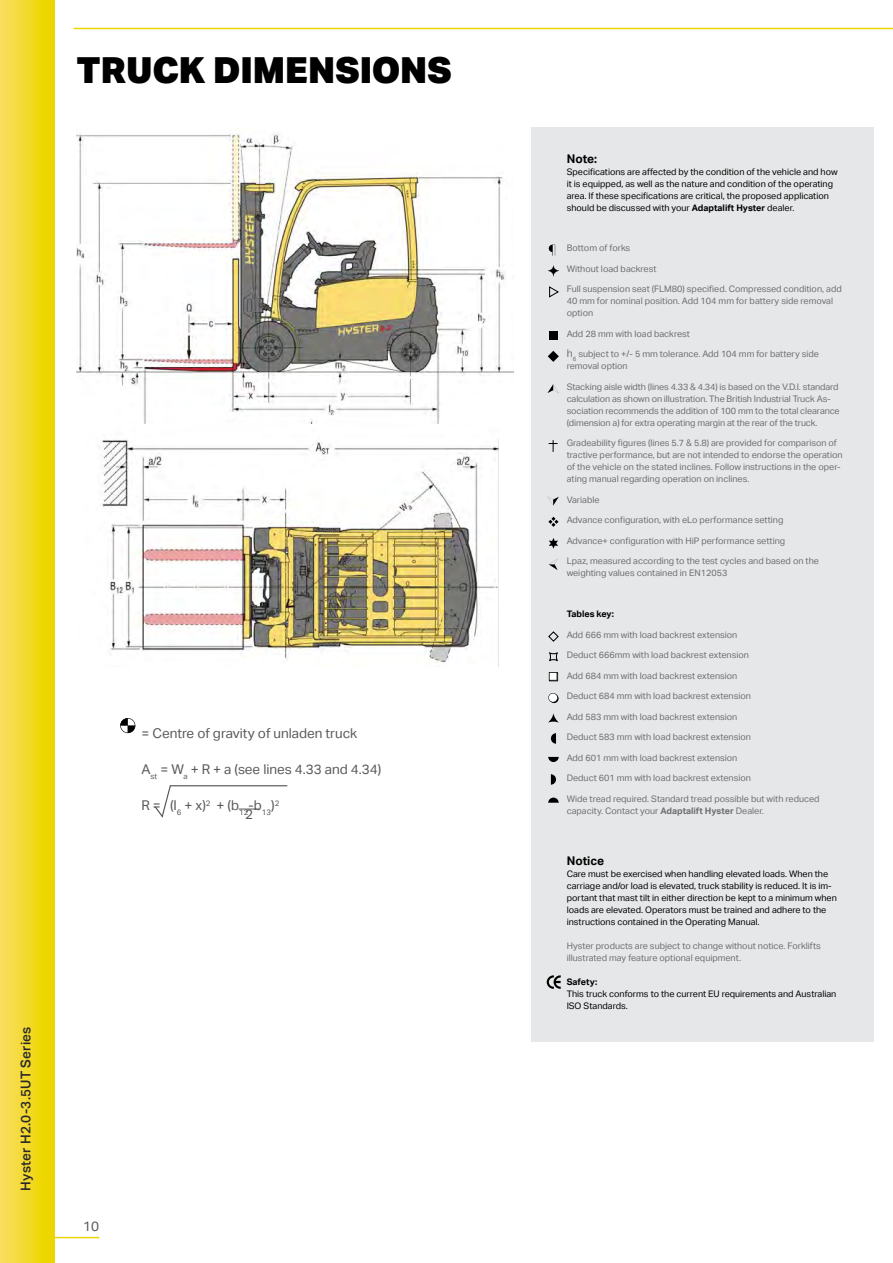
<style>
.page{position:relative;width:893px;height:1263px;background:#fff}
.page>*{position:absolute;margin:0;border:0;box-sizing:border-box;transform-origin:0 0}
.Body_Main_Heading_Sm{font:900 35.85px "Aktiv Grotesk";letter-spacing:-.005em;color:#000}
.Body{font:13.5px "Aktiv Grotesk";color:#58595b}
.t1{font:500 13.5px "Aktiv Grotesk";letter-spacing:.02em;color:#292829}
.Table_Body{font:700 12px "Aktiv Grotesk";color:#000}
.Table_Body-2{font:9px/12px "Aktiv Grotesk";color:#6d6e71}
.Table_Body-3{font:9px/12px "Aktiv Grotesk";color:#000}
.Table_Body-4{font:700 9px "Aktiv Grotesk";color:#000}
.s1{font-weight:700}
.s2{font-size:10.5px}
</style>
<div class="page">
<div style="left:0;top:0;width:54px;height:1263px;background:linear-gradient(to right,#fade62,#ecd500)"></div>
<hr style="left:73px;top:28px;width:820px;height:1px;background:#edd600">
<div style="left:531px;top:128px;width:343px;height:914px;background:#e6e7e8"></div>
<svg style="left:549px;top:245px;width:6px;height:11px"></svg>
<svg style="left:548px;top:351px;width:11px;height:11px"></svg>
<svg style="left:549px;top:440px;width:9px;height:12px"></svg>
<svg style="left:548px;top:517px;width:10px;height:10px"></svg>
<svg style="left:548px;top:631px;width:11px;height:11px"></svg>
<svg style="left:548px;top:797px;width:11px;height:6px"></svg>
<svg style="left:551px;top:774px;width:5px;height:11px"></svg>
<svg style="left:548px;top:757px;width:11px;height:5px"></svg>
<svg style="left:551px;top:733px;width:5px;height:11px"></svg>
<svg style="left:549px;top:672px;width:9px;height:9px"></svg>
<svg style="left:548px;top:693px;width:10px;height:9px"></svg>
<svg style="left:548px;top:265px;width:11px;height:11px"></svg>
<svg style="left:120px;top:718px;width:15px;height:15px"></svg>
<img style="left:77px;top:133px;width:437px;height:291px">
<img style="left:99px;top:440px;width:400px;height:226px">
<svg style="left:154px;top:785px;width:134px;height:33px"></svg>
<svg style="left:549px;top:286px;width:10px;height:12px"></svg>
<div style="left:549px;top:331px;width:9px;height:9px;background:#000"></div>
<svg style="left:547px;top:384px;width:12px;height:9px"></svg>
<svg style="left:547px;top:497px;width:12px;height:9px"></svg>
<svg style="left:549px;top:559px;width:9px;height:11px"></svg>
<svg style="left:549px;top:538px;width:9px;height:11px"></svg>
<div style="left:549px;top:652px;width:9px;height:9px;border:1px solid #000"></div>
<svg style="left:548px;top:713px;width:11px;height:10px"></svg>
<svg style="left:547px;top:975px;width:14px;height:14px"></svg>
<hr style="left:54px;top:1237px;width:45px;height:1px;background:#edd600">
<p class="Body_Main_Heading_Sm" style="left:77px;top:47px;width:377px">TRUCK DIMENSIONS</p>
<p class="Body" style="left:141px;top:725px;width:217px">= Centre of gravity of unladen truck</p>
<p class="Body" style="left:141px;top:761px;width:242px">A<sub>st</sub> = W<sub>a</sub> + R + a (see lines 4.33 and 4.34)</p>
<p class="Body" style="left:141px;top:797px;width:139px">R = (I<sub>6</sub> + x)<sup>2</sup> + (b<sub>12</sub>-b<sub>13</sub>)<sup>2</sup></p>
<p class="Body" style="left:245px;top:806px;width:9px">2</p>
<h2 class="t1" style="left:18px;top:1191px;width:166px;rotate:-90deg">Hyster H2.0-3.5UT Series</h2>
<h2 class="Body" style="left:83px;top:1218px;width:17px">10</h2>
<p class="Table_Body" style="left:567px;top:152px;width:32px">Note:</p>
<p class="Table_Body-3" style="left:567px;top:166px;width:272px">Specifications are affected by the condition of the vehicle and how it is equipped, as well as the nature and condition of the operating area. If these specifications are critical, the proposed application should be discussed with your <span class="s1">Adaptalift Hyster</span> dealer.</p>
<p class="Table_Body-2" style="left:567px;top:242px;width:65px">Bottom of forks</p>
<p class="Table_Body-2" style="left:567px;top:262px;width:91px">Without load backrest</p>
<p class="Table_Body-2" style="left:567px;top:283px;width:276px">Full suspension seat (FLM80) specified. Compressed condition, add<br>40 mm for nominal position. Add 104 mm for battery side removal option</p>
<p class="Table_Body-2" style="left:567px;top:327px;width:125px">Add 28 mm with load backrest</p>
<p class="Table_Body-2" style="left:567px;top:348px;width:254px"><span class="s2">h</span><sub>6</sub> subject to +/- 5 mm tolerance. Add 104 mm for battery side removal option</p>
<p class="Table_Body-2" style="left:567px;top:380px;width:275px">Stacking aisle width (lines 4.33 &amp; 4.34) is based on the V.D.I. standard calculation as shown on illustration. The British Industrial Truck As&shy;sociation recommends the addition of 100 mm to the total clearance (dimension a) for extra operating margin at the rear of the truck.</p>
<p class="Table_Body-2" style="left:567px;top:437px;width:277px">Gradeability figures (lines 5.7 &amp; 5.8) are provided for comparison of tractive performance, but are not intended to endorse the operation of the vehicle on the stated inclines. Follow instructions in the oper&shy;ating manual regarding operation on inclines.</p>
<p class="Table_Body-2" style="left:567px;top:493px;width:34px">Variable</p>
<p class="Table_Body-2" style="left:567px;top:514px;width:218px">Advance configuration, with eLo performance setting</p>
<p class="Table_Body-2" style="left:567px;top:534px;width:220px">Advance+ configuration with HiP performance setting</p>
<p class="Table_Body-2" style="left:567px;top:555px;width:254px">Lpaz, measured according to the test cycles and based on the weighting values contained in EN12053</p>
<p class="Table_Body-4" style="left:567px;top:609px;width:49px">Tables key:</p>
<p class="Table_Body-2" style="left:567px;top:628px;width:172px">Add 666 mm with load backrest extension</p>
<p class="Table_Body-2" style="left:567px;top:649px;width:184px">Deduct 666mm with load backrest extension</p>
<p class="Table_Body-2" style="left:567px;top:669px;width:172px">Add 684 mm with load backrest extension</p>
<p class="Table_Body-2" style="left:567px;top:690px;width:186px">Deduct 684 mm with load backrest extension</p>
<p class="Table_Body-2" style="left:567px;top:710px;width:172px">Add 583 mm with load backrest extension</p>
<p class="Table_Body-2" style="left:567px;top:731px;width:186px">Deduct 583 mm with load backrest extension</p>
<p class="Table_Body-2" style="left:567px;top:751px;width:172px">Add 601 mm with load backrest extension</p>
<p class="Table_Body-2" style="left:567px;top:772px;width:186px">Deduct 601 mm with load backrest extension</p>
<p class="Table_Body-2" style="left:567px;top:792px;width:254px">Wide tread required. Standard tread possible but with reduced capacity. Contact your <span class="s1">Adaptalift Hyster</span> Dealer.</p>
<p class="Table_Body" style="left:567px;top:854px;width:39px">Notice</p>
<p class="Table_Body-3" style="left:567px;top:868px;width:272px">Care must be exercised when handling elevated loads. When the carriage and/or load is elevated, truck stability is reduced. It is im&shy;portant that mast tilt in either direction be kept to a minimum when loads are elevated. Operators must be trained and adhere to the instructions contained in the Operating Manual.</p>
<p class="Table_Body-2" style="left:567px;top:940px;width:256px">Hyster products are subject to change without notice. Forklifts illustrated may feature optional equipment.</p>
<p class="Table_Body-4" style="left:567px;top:977px;width:32px">Safety:</p>
<p class="Table_Body-3" style="left:567px;top:988px;width:271px">This truck conforms to the current EU requirements and Australian<br>ISO Standards.</p>
</div>
